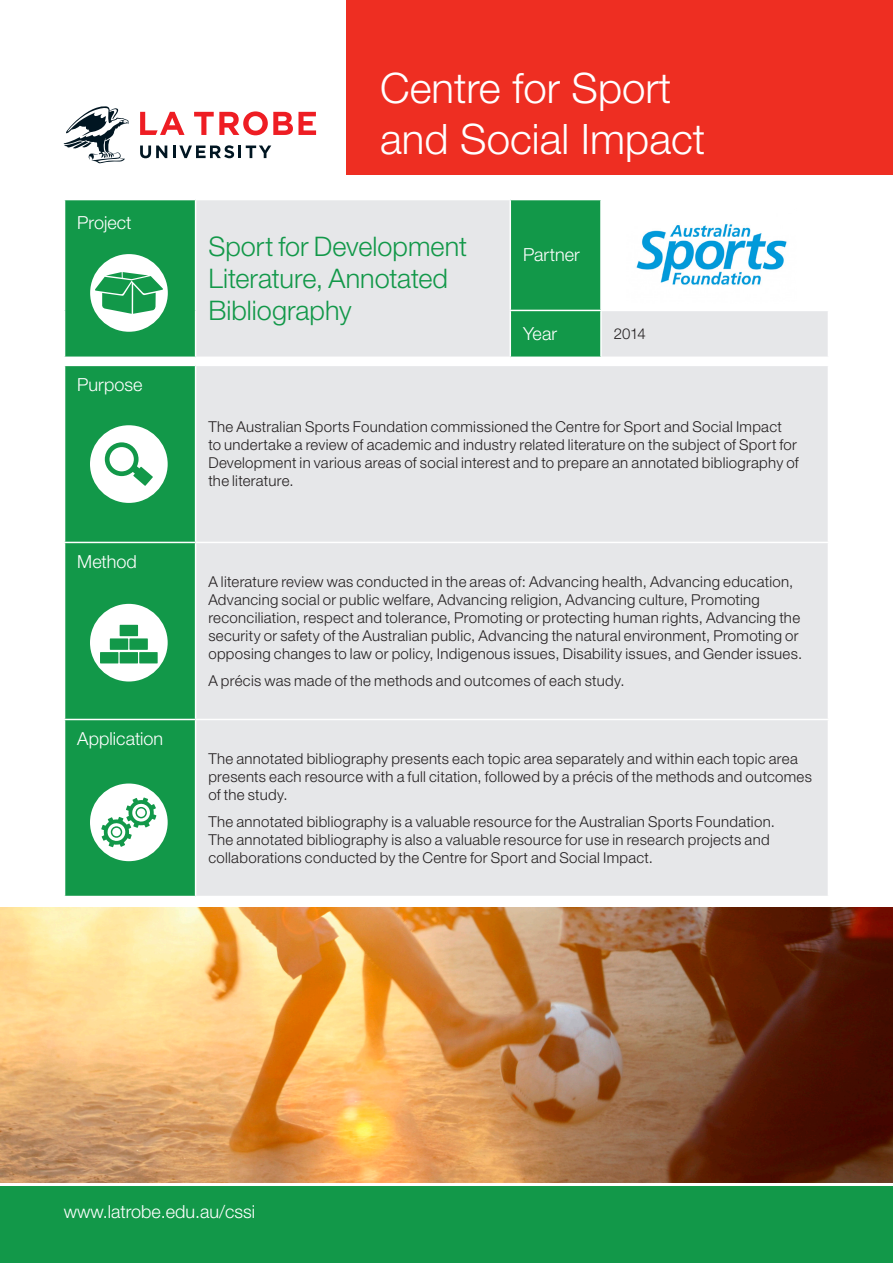
<style>
.page{position:relative;width:893px;height:1263px;background:#fff}
.page>*{position:absolute;margin:0;border:0;box-sizing:border-box;transform-origin:0 0}
.t1{font:300 42px/50.4px "Helvetica Neue LT Std";color:#fff}
.Heading_2_GREEN{font:300 27px/32.4px "Helvetica Neue LT Std";color:#129849}
.Heading_2_WHITE{font:300 18px "Helvetica Neue LT Std";color:#fff}
.Body{font:300 15px/18px "Helvetica Neue LT Std";letter-spacing:.02em;color:#231f20}
</style>
<div class="page">
<img style="left:0;top:908px;width:893px;height:274px">
<div style="left:65px;top:200px;width:130px;height:157px;background:#129849"></div>
<svg style="left:196px;top:200px;width:632px;height:157px;background:#c5dcd0"></svg>
<hr style="left:509px;top:200px;width:2px;height:110px;background:#fff">
<hr style="left:600px;top:200px;width:2px;height:110px;background:#fff">
<hr style="left:509px;top:310px;width:92px;height:1px;background:#fff">
<hr style="left:509px;top:311px;width:2px;height:46px;background:#fff">
<hr style="left:601px;top:310px;width:228px;height:1px;background:#fff">
<hr style="left:600px;top:311px;width:2px;height:46px;background:#fff">
<svg style="left:64px;top:106px;width:65px;height:57px"></svg>
<svg style="left:140px;top:146px;width:27px;height:12px"></svg>
<svg style="left:173px;top:145px;width:98px;height:13px"></svg>
<svg style="left:140px;top:112px;width:45px;height:23px"></svg>
<svg style="left:194px;top:111px;width:122px;height:24px"></svg>
<div style="left:347px;top:0;width:546px;height:174px;background:#ee2e22"></div>
<div style="left:0;top:1186px;width:893px;height:77px;background:#129849"></div>
<div style="left:65px;top:366px;width:130px;height:530px;background:#129849"></div>
<div style="left:196px;top:366px;width:632px;height:530px;background:#e6e7e9"></div>
<hr style="left:64px;top:542px;width:132px;height:1px;background:#fff">
<hr style="left:196px;top:542px;width:633px;height:1px;background:#fff">
<hr style="left:64px;top:719px;width:132px;height:1px;background:#fff">
<hr style="left:196px;top:719px;width:633px;height:1px;background:#fff">
<svg style="left:90px;top:425px;width:78px;height:78px"></svg>
<div style="left:110px;top:447px;width:24px;height:24px;background:#fff;border-radius:50%"></div>
<svg style="left:90px;top:783px;width:78px;height:78px"></svg>
<svg style="left:90px;top:604px;width:78px;height:77px"></svg>
<svg style="left:90px;top:254px;width:78px;height:78px"></svg>
<img style="left:627px;top:208px;width:170px;height:95px">
<p class="Heading_2_WHITE" style="left:77px;top:212px;width:56px">Project</p>
<p class="Heading_2_WHITE" style="left:77px;top:374px;width:67px">Purpose</p>
<p class="Heading_2_WHITE" style="left:77px;top:551px;width:61px">Method</p>
<p class="Heading_2_WHITE" style="left:77px;top:728px;width:87px">Application</p>
<p class="t1" style="left:380px;top:62px;width:327px">Centre for Sport and Social Impact</p>
<p class="Heading_2_GREEN" style="left:208px;top:229px;width:260px">Sport for Development<br>Literature, Annotated<br>Bibliography</p>
<p class="Heading_2_WHITE" style="left:523px;top:244px;width:58px">Partner</p>
<p class="Heading_2_WHITE" style="left:523px;top:323px;width:36px">Year</p>
<p class="Body" style="left:614px;top:325px;width:34px">2014</p>
<p class="Body" style="left:208px;top:418px;width:592px">The Australian Sports Foundation commissioned the Centre for Sport and Social Impact<br>to undertake a review of academic and industry related literature on the subject of Sport for Development in various areas of social interest and to prepare an annotated bibliography of the literature.</p>
<p class="Body" style="left:208px;top:572px;width:595px">A literature review was conducted in the areas of: Advancing health, Advancing education, Advancing social or public welfare, Advancing religion, Advancing culture, Promoting reconciliation, respect and tolerance, Promoting or protecting human rights, Advancing the security or safety of the Australian public, Advancing the natural environment, Promoting or opposing changes to law or policy, Indigenous issues, Disability issues, and Gender issues.</p>
<p class="Body" style="left:208px;top:671px;width:418px">A précis was made of the methods and outcomes of each study.</p>
<p class="Body" style="left:208px;top:749px;width:605px">The annotated bibliography presents each topic area separately and within each topic area presents each resource with a full citation, followed by a précis of the methods and outcomes of the study.</p>
<p class="Body" style="left:208px;top:812px;width:568px">The annotated bibliography is a valuable resource for the Australian Sports Foundation.<br>The annotated bibliography is also a valuable resource for use in research projects and collaborations conducted by the Centre for Sport and Social Impact.</p>
<p class="Heading_2_WHITE" style="left:64px;top:1201px;width:193px">www.latrobe.edu.au/cssi</p>
</div>
